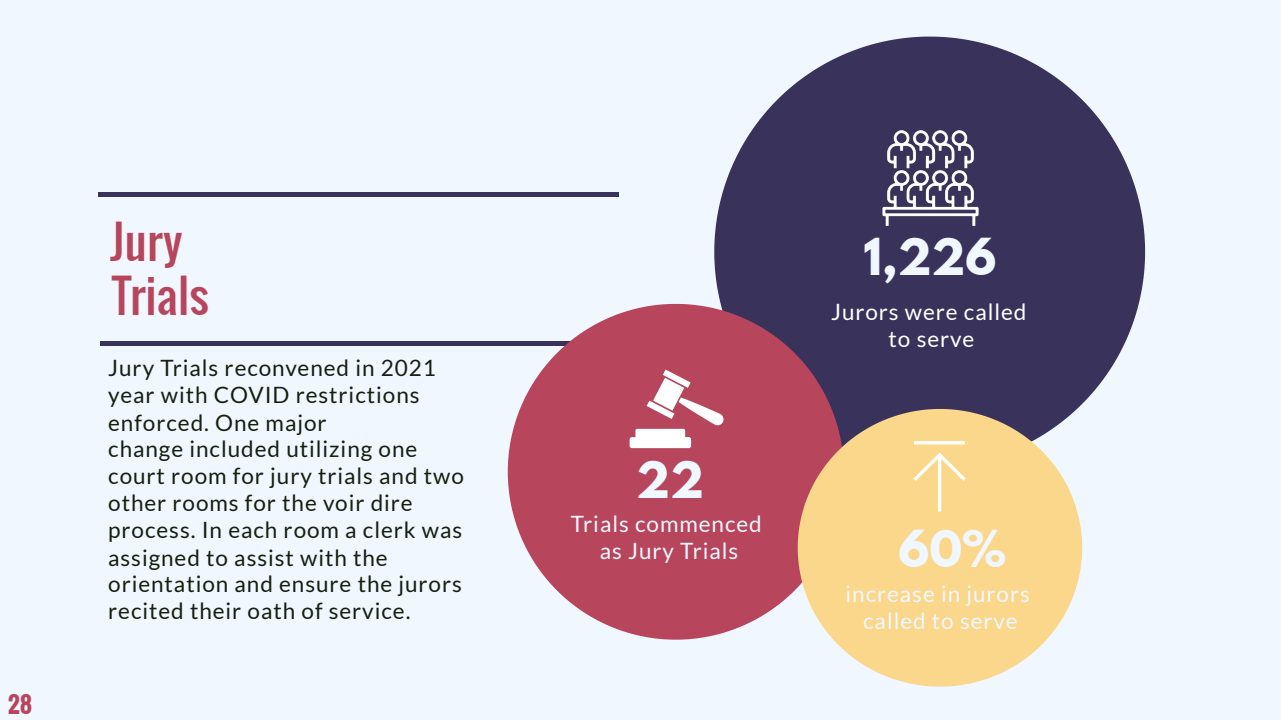
<style>
.page{position:relative;width:1281px;height:720px;background:#fff}
.page>*{position:absolute;margin:0;border:0;box-sizing:border-box;transform-origin:0 0}
.t1{font:45px/54.4px "Oswald";color:#b7455b}
.t2{font:700 45px "League Spartan";color:#f1f7ff}
.t3{font:22.5px/27px "Lato";letter-spacing:.04em;color:#171f0f}
.t4{font:22.5px/27.2px "Lato";letter-spacing:.04em;color:#f1f7ff;text-align:center}
.t5{font:22.5px/27.2px "Lato";letter-spacing:.04em;color:#fff;text-align:center}
.t6{font:700 22.5px "Oswald";color:#b7455b}
</style>
<div class="page">
<div style="left:0;top:0;width:1280px;height:720px;background:#f1f7ff"></div>
<div style="left:444px;top:192px;width:174px;height:5px;background:#39325b"></div>
<div style="left:271px;top:192px;width:173px;height:5px;background:#39325b"></div>
<div style="left:99px;top:192px;width:172px;height:5px;background:#39325b"></div>
<div style="left:447px;top:341px;width:173px;height:5px;background:#39325b"></div>
<div style="left:273px;top:341px;width:174px;height:5px;background:#39325b"></div>
<div style="left:101px;top:341px;width:172px;height:5px;background:#39325b"></div>
<svg style="left:714px;top:37px;width:430px;height:372px;fill:#39325b"></svg>
<svg style="left:507px;top:304px;width:336px;height:336px;fill:#b7455b"></svg>
<svg style="left:797px;top:409px;width:284px;height:278px;background:#edce96"></svg>
<svg style="left:913px;top:441px;width:52px;height:70px;background:#fadd9c"></svg>
<svg style="left:629px;top:370px;width:94px;height:78px"></svg>
<img style="left:856px;top:104px;width:147px;height:147px">
<p class="t6" style="left:8px;top:687px;width:26px">28</p>
<h1 class="t1" style="left:110px;top:214px;width:100px">Jury<br>Trials</h1>
<p class="t3" style="left:108px;top:354px;width:357px">Jury Trials reconvened in 2021 year with COVID restrictions enforced. One major<br>change included utilizing one court room for jury trials and two other rooms for the voir dire process. In each room a clerk was assigned to assist with the orientation and ensure the jurors recited their oath of service.</p>
<h1 class="t2" style="left:636px;top:445px;width:69px">22</h1>
<p class="t4" style="left:570px;top:509px;width:192px">Trials commenced as Jury Trials</p>
<h1 class="t2" style="left:863px;top:221px;width:134px">1,226</h1>
<p class="t5" style="left:830px;top:298px;width:197px">Jurors were called to serve</p>
<h1 class="t2" style="left:898px;top:513px;width:109px">60%</h1>
<p class="t4" style="left:845px;top:580px;width:186px">increase in jurors called to serve</p>
</div>
